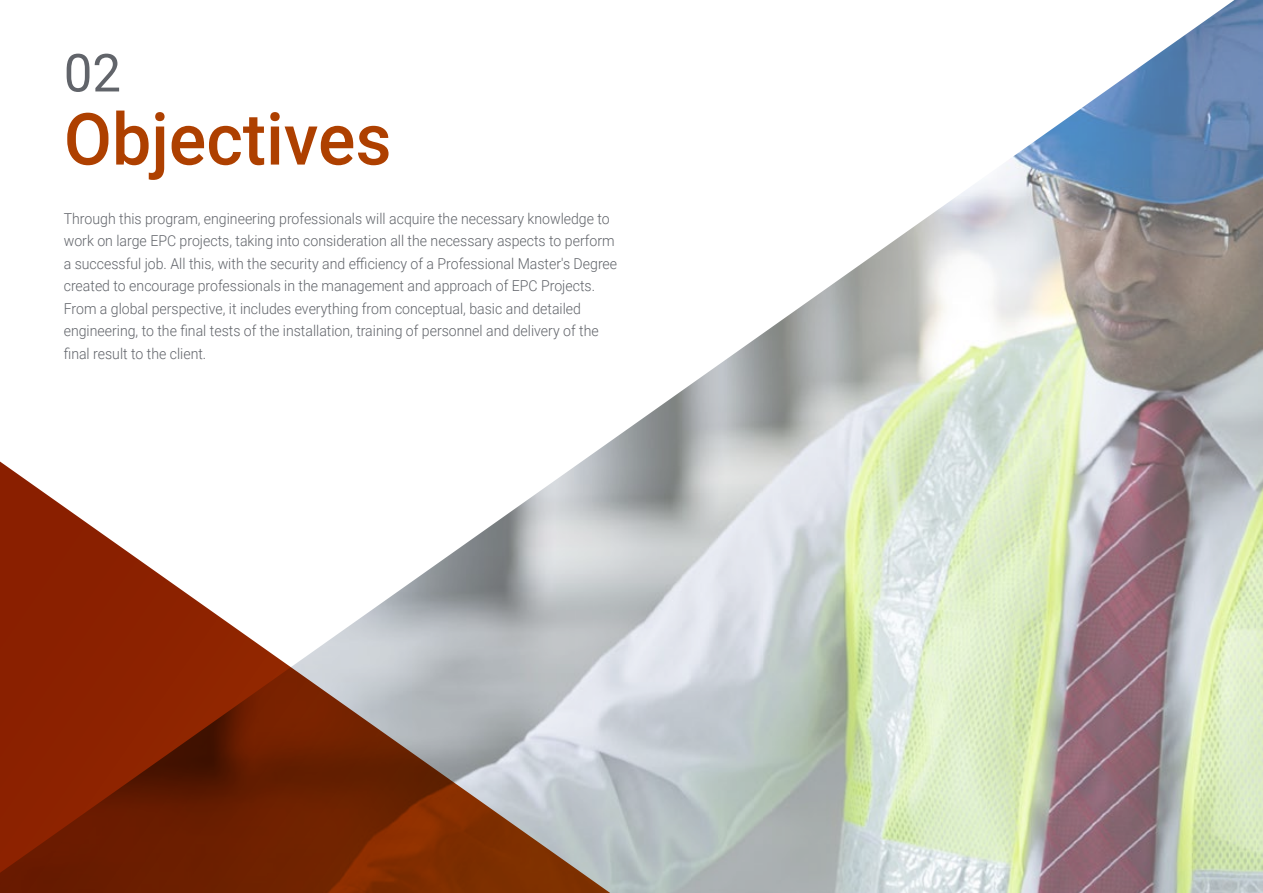
<style>
.page{position:relative;width:1263px;height:893px;background:#fff}
.page>*{position:absolute;margin:0;border:0;box-sizing:border-box;transform-origin:0 0}
.t1{font:500 72px "Roboto";color:#ae4000}
.t2{font:52.5px "Roboto";color:#61646a}
.t3{font:300 15px/22.5px "Roboto";color:#61646a;scale:.94 1}
</style>
<div class="page">
<img style="left:604px;top:0;width:659px;height:893px">
<svg style="left:0;top:446px;width:640px;height:447px"></svg>
<h2 class="t2" style="left:64px;top:36px;width:59px">02</h2>
<h1 class="t1" style="left:64px;top:89px;width:329px">Objectives</h1>
<p class="t3" style="left:64px;top:207px;width:590px">Through this program, engineering professionals will acquire the necessary knowledge to work on large EPC projects, taking into consideration all the necessary aspects to perform a successful job. All this, with the security and efficiency of a Professional Master's Degree created to encourage professionals in the management and approach of EPC Projects.<br>From a global perspective, it includes everything from conceptual, basic and detailed engineering, to the final tests of the installation, training of personnel and delivery of the final result to the client.</p>
</div>
